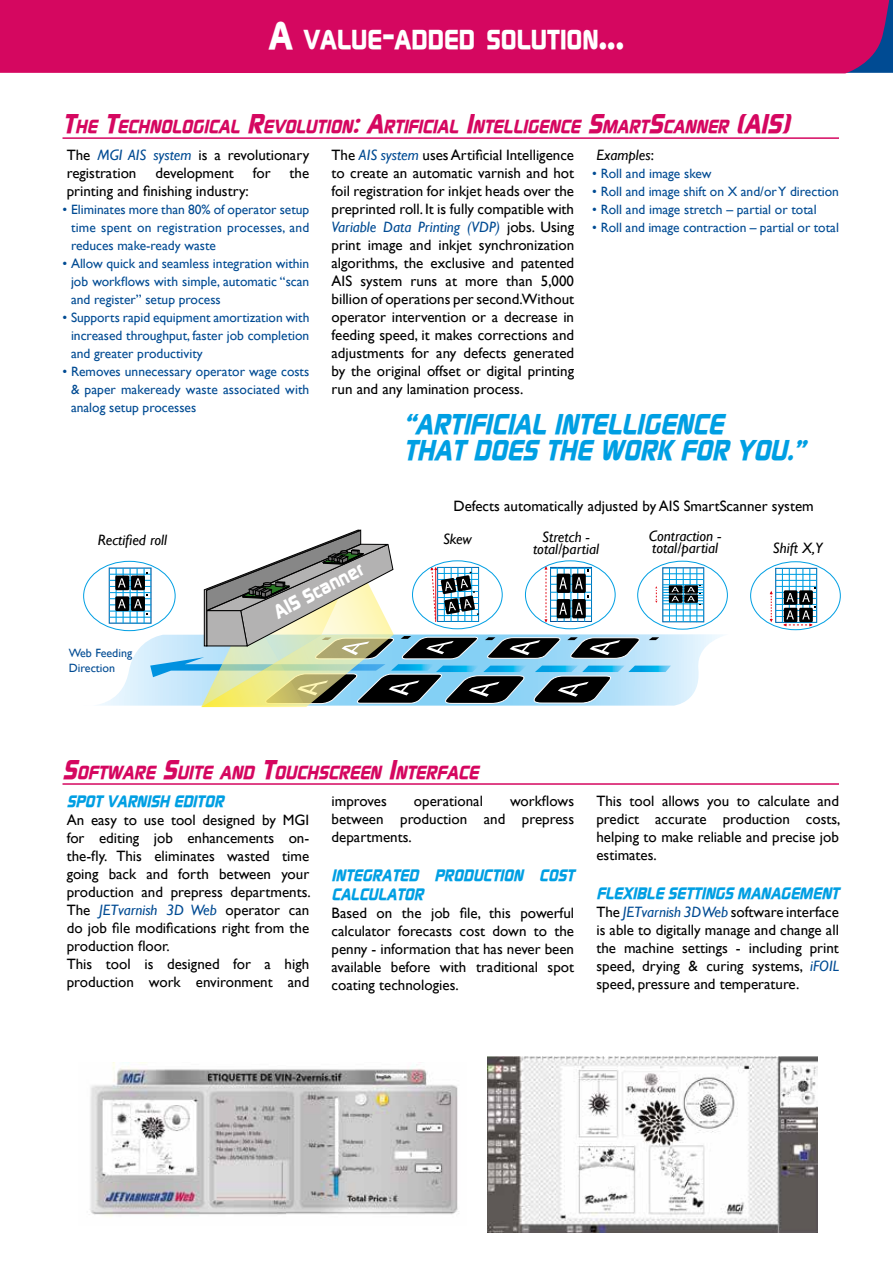
<style>
.page{position:relative;width:893px;height:1263px;background:#fff}
.page>*{position:absolute;margin:0;border:0;box-sizing:border-box;transform-origin:0 0}
.t1{font:italic 700 28.5px/25.5px "Continuum";color:#009fe3}
.t2{font:700 27.3px "Continuum";color:#fff}
.t3{font:700 19.5px "Continuum";color:#fff}
.t4{font:italic 700 18.9px "Continuum";color:#d50760}
.t5{font:italic 700 16.5px/19.5px "Continuum";color:#009fe3}
.t6{font:15px/18px "Gill Sans";color:#000;text-align:justify}
.t7{font:italic 15px/12px "Gill Sans";color:#000;text-align:center}
.t8{font:13.5px/18px "Gill Sans";color:#004b93;text-align:justify}
.t9{font:12px/14.4px "Gill Sans";color:#004b93}
.s1{font-size:39px}
.s2{font-size:27px}
.s3{font-style:italic;color:#004b93}
.s4{font-style:normal}
</style>
<div class="page">
<div style="left:0;top:0;width:893px;height:73px;background:#d50760"></div>
<img style="left:90px;top:1062px;width:368px;height:155px">
<img style="left:487px;top:1057px;width:331px;height:175px">
<svg style="left:99px;top:634px;width:624px;height:72px"></svg>
<svg style="left:111px;top:570px;width:23px;height:51px"></svg>
<hr style="left:109px;top:568px;width:1px;height:55px;background:#009fe3">
<hr style="left:116px;top:568px;width:1px;height:55px;background:#009fe3">
<hr style="left:123px;top:568px;width:1px;height:55px;background:#009fe3">
<hr style="left:130px;top:568px;width:1px;height:55px;background:#009fe3">
<hr style="left:109px;top:568px;width:42px;height:1px;background:#009fe3">
<hr style="left:109px;top:574px;width:42px;height:1px;background:#009fe3">
<hr style="left:109px;top:580px;width:42px;height:1px;background:#009fe3">
<hr style="left:109px;top:586px;width:42px;height:1px;background:#009fe3">
<hr style="left:109px;top:592px;width:42px;height:1px;background:#009fe3">
<hr style="left:109px;top:598px;width:42px;height:1px;background:#009fe3">
<hr style="left:109px;top:605px;width:42px;height:1px;background:#009fe3">
<hr style="left:109px;top:611px;width:42px;height:1px;background:#009fe3">
<hr style="left:109px;top:617px;width:42px;height:1px;background:#009fe3">
<hr style="left:109px;top:623px;width:42px;height:1px;background:#009fe3">
<svg style="left:769px;top:591px;width:4px;height:32px"></svg>
<hr style="left:703px;top:568px;width:1px;height:54px;background:#009fe3">
<hr style="left:663px;top:568px;width:41px;height:1px;background:#009fe3">
<hr style="left:663px;top:573px;width:41px;height:1px;background:#009fe3">
<hr style="left:663px;top:590px;width:41px;height:1px;background:#009fe3">
<hr style="left:663px;top:592px;width:41px;height:1px;background:#009fe3">
<hr style="left:663px;top:595px;width:41px;height:1px;background:#009fe3">
<hr style="left:663px;top:598px;width:41px;height:1px;background:#009fe3">
<hr style="left:663px;top:604px;width:41px;height:1px;background:#009fe3">
<hr style="left:663px;top:610px;width:41px;height:1px;background:#009fe3">
<hr style="left:663px;top:616px;width:41px;height:1px;background:#009fe3">
<hr style="left:663px;top:622px;width:41px;height:1px;background:#009fe3">
<hr style="left:663px;top:579px;width:41px;height:1px;background:#009fe3">
<hr style="left:663px;top:584px;width:41px;height:1px;background:#009fe3">
<hr style="left:663px;top:600px;width:41px;height:1px;background:#009fe3">
<hr style="left:663px;top:587px;width:41px;height:1px;background:#009fe3">
<svg style="left:777px;top:570px;width:38px;height:50px"></svg>
<div style="left:775px;top:568px;width:42px;height:54px;border:1px solid #004e96"></div>
<hr style="left:776px;top:568px;width:1px;height:55px;background:#009fe3">
<hr style="left:782px;top:568px;width:1px;height:55px;background:#009fe3">
<hr style="left:789px;top:568px;width:1px;height:55px;background:#009fe3">
<hr style="left:796px;top:568px;width:1px;height:55px;background:#009fe3">
<hr style="left:803px;top:568px;width:1px;height:55px;background:#009fe3">
<hr style="left:810px;top:568px;width:1px;height:55px;background:#009fe3">
<hr style="left:816px;top:568px;width:1px;height:55px;background:#009fe3">
<hr style="left:776px;top:568px;width:41px;height:1px;background:#009fe3">
<hr style="left:776px;top:574px;width:41px;height:1px;background:#009fe3">
<hr style="left:776px;top:580px;width:41px;height:1px;background:#009fe3">
<hr style="left:776px;top:586px;width:41px;height:1px;background:#009fe3">
<hr style="left:776px;top:592px;width:41px;height:1px;background:#009fe3">
<hr style="left:776px;top:598px;width:41px;height:1px;background:#009fe3">
<hr style="left:776px;top:604px;width:41px;height:1px;background:#009fe3">
<hr style="left:776px;top:610px;width:41px;height:1px;background:#009fe3">
<hr style="left:776px;top:616px;width:41px;height:1px;background:#009fe3">
<hr style="left:776px;top:622px;width:41px;height:1px;background:#009fe3">
<div style="left:750px;top:561px;width:90px;height:69px;border:1px solid #009fe3;border-radius:50%"></div>
<div style="left:115px;top:575px;width:14px;height:15px;background:#000"></div>
<div style="left:115px;top:596px;width:14px;height:15px;background:#000"></div>
<div style="left:131px;top:596px;width:14px;height:15px;background:#000"></div>
<div style="left:131px;top:575px;width:14px;height:15px;background:#000"></div>
<svg style="left:118px;top:578px;width:8px;height:9px"></svg>
<svg style="left:118px;top:599px;width:8px;height:9px"></svg>
<svg style="left:782px;top:587px;width:33px;height:40px"></svg>
<svg style="left:134px;top:530px;width:567px;height:177px"></svg>
<hr style="left:63px;top:783px;width:776px;height:2px;background:#d50760">
<hr style="left:63px;top:137px;width:776px;height:2px;background:#d50760">
<h2 class="t2" style="left:269px;top:21px;width:357px"><span class="s1">A</span> VALUE<span class="s1">-</span>ADDED SOLUTION<span class="s1">...</span></h2>
<p class="t4" style="left:63px;top:114px;width:735px"><span class="s2">T</span>HE <span class="s2">T</span>ECHNOLOGICAL <span class="s2">R</span>EVOLUTION<span class="s2">:A</span>RTIFICIAL <span class="s2">I</span>NTELLIGENCE <span class="s2">S</span>MART<span class="s2">S</span>CANNER <span class="s2">(AIS)</span></p>
<p class="t6" style="left:67px;top:146px;width:244px">The <span class="s3">MGI AIS system</span> is a revolutionary registration</p>
<p class="t6" style="left:332px;top:146px;width:244px">The <span class="s3">AIS system</span> uses Artificial Intelligence to create an automatic varnish and hot foil registration for inkjet heads over the preprinted roll. It is fully compatible with <span class="s3">Variable Data Printing (VDP)</span> jobs. Using print image and inkjet synchronization algorithms, the exclusive and patented AIS system runs at more than 5,000 billion of operations per second.Without operator intervention or a decrease in feeding speed, it makes corrections and adjustments for any defects generated by the original offset or digital printing run and any lamination process.</p>
<p class="t7" style="left:596px;top:149px;width:59px">Examples<span class="s4">:</span></p>
<p class="t6" style="left:155px;top:164px;width:80px">development</p>
<p class="t6" style="left:253px;top:164px;width:19px">for</p>
<p class="t6" style="left:290px;top:164px;width:21px">the</p>
<p class="t6" style="left:67px;top:182px;width:184px">printing and finishing industry:</p>
<p class="t8" style="left:71px;top:200px;width:240px;text-indent:-9px">• Eliminates more than 80% of operator setup time spent on registration processes, and reduces make-ready waste</p>
<p class="t8" style="left:71px;top:254px;width:240px;text-indent:-9px">• Allow quick and seamless integration within job workflows with simple, automatic “scan and register” setup process</p>
<p class="t8" style="left:71px;top:308px;width:240px;text-indent:-9px">• Supports rapid equipment amortization with increased throughput, faster job completion and greater productivity</p>
<p class="t8" style="left:71px;top:362px;width:240px;text-indent:-9px">• Removes unnecessary operator wage costs &amp; paper makeready waste associated with analog setup processes</p>
<p class="t8" style="left:592px;top:164px;width:121px">• Roll and image skew</p>
<p class="t8" style="left:592px;top:182px;width:248px">• Roll and image shift on X and/or Y direction</p>
<p class="t8" style="left:592px;top:200px;width:226px">• Roll and image stretch – partial or total</p>
<p class="t8" style="left:592px;top:218px;width:248px">• Roll and image contraction – partial or total</p>
<h1 class="t1" style="left:403px;top:410px;width:410px">“ARTIFICIAL INTELLIGENCE<br>THATDOES THE WORK FOR YOU.”</h1>
<p class="t7" style="left:98px;top:534px;width:71px">Rectified roll</p>
<p class="t9" style="left:69px;top:646px;width:65px">Web Feeding<br>Direction</p>
<h3 class="t3" style="left:269px;top:601px;width:99px;rotate:-27deg">AIS Scanner</h3>
<p class="t6" style="left:453px;top:497px;width:362px">Defects automatically adjusted by AIS SmartScanner system</p>
<p class="t7" style="left:443px;top:533px;width:30px">Skew</p>
<p class="t7" style="left:533px;top:531px;width:67px">Stretch - total/partial</p>
<p class="t7" style="left:649px;top:530px;width:74px;text-align:left">Contraction - total/partial</p>
<p class="t7" style="left:773px;top:542px;width:51px">Shift X,Y</p>
<p class="t4" style="left:63px;top:760px;width:422px"><span class="s2">S</span>OFTWARE <span class="s2">S</span>UITE AND <span class="s2">T</span>OUCHSCREEN <span class="s2">I</span>NTERFACE</p>
<p class="t5" style="left:67px;top:791px;width:163px">SPOTVARNISH EDITOR</p>
<p class="t6" style="left:67px;top:811px;width:246px;text-align:left">An easy to use tool designed by MGI for editing job enhancements on&shy;the-fly. This eliminates wasted time going back and forth between your production and prepress departments.<br>The <span class="s3">JETvarnish 3D Web</span> operator can do job file modifications right from the production floor.<br>This tool is designed for a high production work environment and</p>
<p class="t6" style="left:332px;top:792px;width:244px;text-indent:178px">workflows between production and prepress departments.</p>
<p class="t5" style="left:332px;top:864px;width:248px">INTEGRATED PRODUCTION COST<br>CALCULATOR</p>
<p class="t6" style="left:332px;top:904px;width:244px">Based on the job file, this powerful calculator forecasts cost down to the penny - information that has never been available before with traditional spot coating technologies.</p>
<p class="t6" style="left:332px;top:792px;width:57px">improves</p>
<p class="t6" style="left:414px;top:792px;width:71px">operational</p>
<p class="t6" style="left:596px;top:792px;width:246px">This tool allows you to calculate and predict accurate production costs, helping to make reliable and precise job estimates.</p>
<p class="t5" style="left:596px;top:882px;width:248px">FLEXIBLE SETTINGS MANAGEMENT</p>
<p class="t6" style="left:596px;top:903px;width:244px">The <span class="s3">JETvarnish 3D Web</span> software interface is able to digitally manage and change all the machine settings - including print speed, drying &amp; curing systems, <span class="s3">iFOIL </span>speed, pressure and temperature.</p>
</div>
